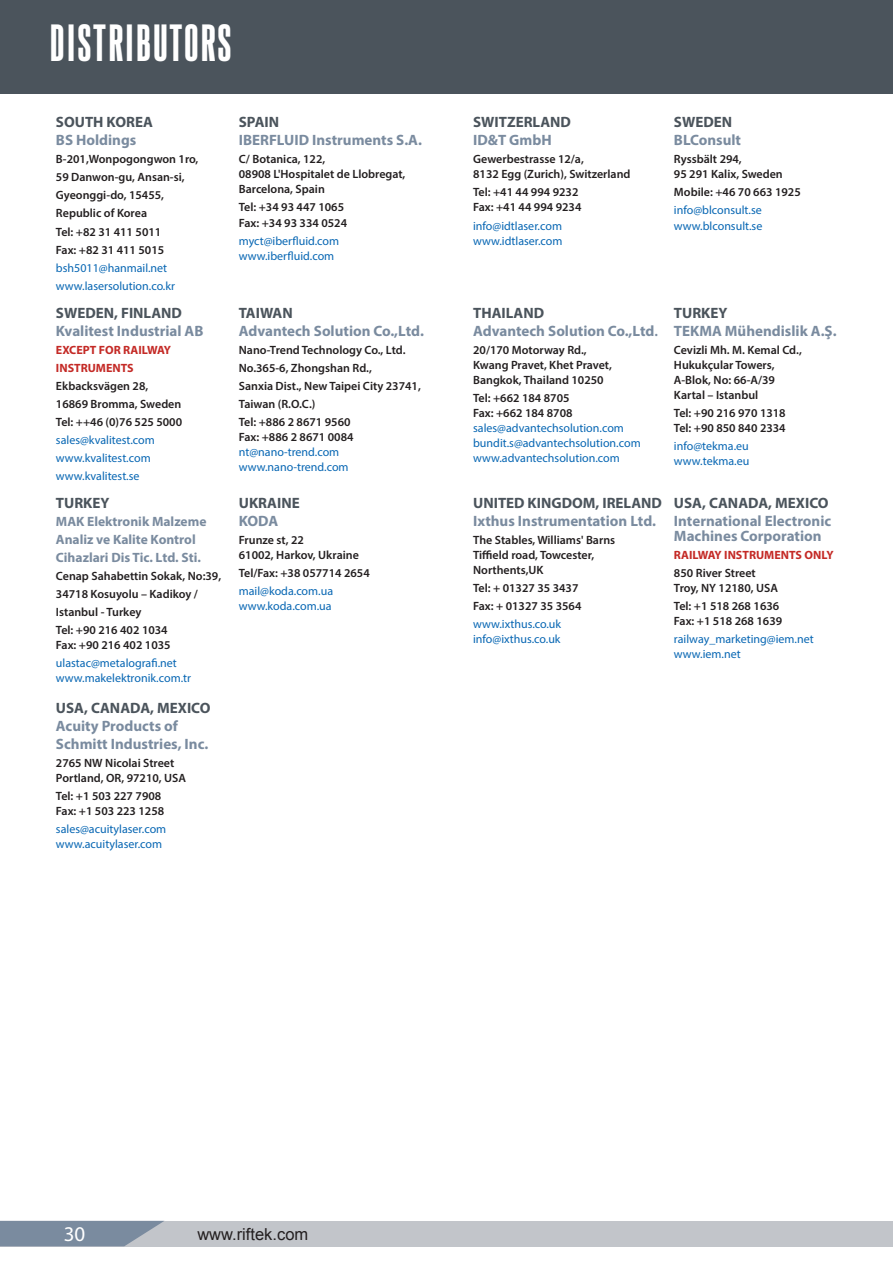
<style>
.page{position:relative;width:893px;height:1263px;background:#fff}
.page>*{position:absolute;margin:0;border:0;box-sizing:border-box;transform-origin:0 0}
.HEADERS{font:45px "Steelfish Eb";letter-spacing:.05em;color:#fff}
.t1{font:21px "Myriad Pro";color:#fff}
.t2{font:16.5px "Arial";color:#231f20}
.REPs{font:700 15px/15px "Myriad Pro";color:#7a8b9f}
.REPs-2{font:700 15px "Myriad Pro";color:#4b545c}
.REPs-3{font:700 13.5px/18px "Myriad Pro";color:#7a8b9f}
.REPs-4{font:600 12px/18px "Myriad Pro";color:#231f20}
.REPs-5{font:12px "Myriad Pro";color:#0766b3}
.t3{font:700 12px/18px "Myriad Pro";color:#c42a26}
.s1{font-weight:600}
</style>
<div class="page">
<div style="left:0;top:1221px;width:893px;height:25px;background:#c2c5ca"></div>
<svg style="left:0;top:1221px;width:164px;height:25px;background:#8291a4"></svg>
<div style="left:0;top:0;width:893px;height:94px;background:#4b545c"></div>
<p class="HEADERS" style="left:50px;top:10px;width:183px">DISTRIBUTORS</p>
<p class="REPs-2" style="left:56px;top:113px;width:98px">SOUTH KOREA</p>
<p class="REPs" style="left:56px;top:132px;width:82px">BS Holdings</p>
<p class="REPs-4" style="left:56px;top:150px;width:144px">B-201,Wonpogongwon 1ro,</p>
<p class="REPs-4" style="left:56px;top:168px;width:130px">59 Danwon-gu, Ansan-si,<br>Gyeonggi-do, 15455,<br>Republic of Korea</p>
<p class="REPs-4" style="left:56px;top:222px;width:107px">Tel: +82 31 411 5011</p>
<p class="REPs-4" style="left:56px;top:240px;width:110px">Fax: +82 31 411 5015</p>
<p class="REPs-5" style="left:56px;top:260px;width:113px">bsh5011@hanmail.net</p>
<p class="REPs-5" style="left:56px;top:278px;width:121px">www.lasersolution.co.kr</p>
<p class="REPs-2" style="left:56px;top:303px;width:128px">SWEDEN, FINLAND</p>
<p class="REPs" style="left:56px;top:323px;width:149px">Kvalitest Industrial AB</p>
<p class="t3" style="left:56px;top:340px;width:117px">EXCEPT FOR RAILWAY<br>INSTRUMENTS</p>
<p class="REPs-4" style="left:56px;top:376px;width:94px">Ekbacksvägen 28,</p>
<p class="REPs-4" style="left:56px;top:394px;width:127px">16869 Bromma, Sweden</p>
<p class="REPs-4" style="left:56px;top:412px;width:128px">Tel: ++46 (0)76 525 5000</p>
<p class="REPs-5" style="left:56px;top:432px;width:100px">sales@kvalitest.com</p>
<p class="REPs-5" style="left:56px;top:450px;width:96px">www.kvalitest.com</p>
<p class="REPs-5" style="left:56px;top:468px;width:85px">www.kvalitest.se</p>
<p class="REPs-2" style="left:56px;top:493px;width:55px">TURKEY</p>
<p class="REPs-3" style="left:56px;top:512px;width:152px">MAK Elektronik Malzeme<br>Analiz ve Kalite Kontrol<br>Cihazlari Dis Tic. Ltd. Sti.</p>
<p class="REPs-4" style="left:56px;top:567px;width:167px">Cenap Sahabettin Sokak, No:39,<br>34718 Kosuyolu – Kadikoy /<br>Istanbul - Turkey<br>Tel: +90 216 402 1034</p>
<p class="REPs-4" style="left:56px;top:636px;width:116px">Fax: +90 216 402 1035</p>
<p class="REPs-5" style="left:56px;top:656px;width:122px">ulastac@metalografi.net</p>
<p class="REPs-5" style="left:56px;top:671px;width:137px">www.makelektronik.com.tr</p>
<p class="REPs-2" style="left:56px;top:698px;width:156px">USA, CANADA, MEXICO</p>
<p class="REPs" style="left:56px;top:717px;width:154px;line-height:18px">Acuity Products of<br>Schmitt Industries, Inc.</p>
<p class="REPs-4" style="left:56px;top:754px;width:120px">2765 NW Nicolai Street</p>
<p class="REPs-4" style="left:56px;top:769px;width:132px">Portland, OR, 97210, USA</p>
<p class="REPs-4" style="left:56px;top:787px;width:107px">Tel: +1 503 227 7908</p>
<p class="REPs-4" style="left:56px;top:802px;width:110px">Fax: +1 503 223 1258</p>
<p class="REPs-5" style="left:56px;top:822px;width:112px">sales@acuitylaser.com</p>
<p class="REPs-5" style="left:56px;top:837px;width:108px">www.acuitylaser.com</p>
<p class="REPs-2" style="left:239px;top:113px;width:42px">SPAIN</p>
<p class="REPs" style="left:239px;top:132px;width:185px">IBERFLUID Instruments S.A.</p>
<p class="REPs-4" style="left:239px;top:150px;width:88px">C/ Botanica, 122,</p>
<p class="REPs-4" style="left:239px;top:165px;width:168px">08908 L'Hospitalet de Llobregat,</p>
<p class="REPs-4" style="left:239px;top:180px;width:88px">Barcelona, Spain</p>
<p class="REPs-4" style="left:239px;top:198px;width:107px">Tel: +34 93 447 1065</p>
<p class="REPs-4" style="left:239px;top:213px;width:110px">Fax: +34 93 334 0524</p>
<p class="REPs-5" style="left:239px;top:233px;width:102px">myct@iberfluid.com</p>
<p class="REPs-5" style="left:239px;top:248px;width:97px">www.iberfluid.com</p>
<p class="REPs-2" style="left:239px;top:303px;width:55px">TAIWAN</p>
<p class="REPs" style="left:239px;top:323px;width:187px">Advantech Solution Co.,Ltd.</p>
<p class="REPs-4" style="left:239px;top:340px;width:168px">Nano-Trend Technology Co., Ltd.</p>
<p class="REPs-4" style="left:239px;top:358px;width:135px">No.365-6, Zhongshan Rd.,</p>
<p class="REPs-4" style="left:239px;top:376px;width:184px">Sanxia Dist., New Taipei City 23741,</p>
<p class="REPs-4" style="left:239px;top:394px;width:113px">Taiwan (R.O.C.)<br>Tel: +886 2 8671 9560</p>
<p class="REPs-4" style="left:239px;top:427px;width:116px">Fax: +886 2 8671 0084</p>
<p class="REPs-5" style="left:239px;top:444px;width:102px">nt@nano-trend.com</p>
<p class="REPs-5" style="left:239px;top:459px;width:111px">www.nano-trend.com</p>
<p class="REPs-2" style="left:239px;top:493px;width:62px">UKRAINE</p>
<p class="REPs" style="left:239px;top:513px;width:41px">KODA</p>
<p class="REPs-4" style="left:239px;top:531px;width:67px">Frunze st, 22</p>
<p class="REPs-4" style="left:239px;top:546px;width:122px">61002, Harkov, Ukraine</p>
<p class="REPs-4" style="left:239px;top:564px;width:132px">Tel/Fax: +38 057714 2654</p>
<p class="REPs-5" style="left:239px;top:584px;width:96px">mail@koda.com.ua</p>
<p class="REPs-5" style="left:239px;top:599px;width:94px">www.koda.com.ua</p>
<p class="REPs-2" style="left:473px;top:113px;width:99px">SWITZERLAND</p>
<p class="REPs" style="left:473px;top:132px;width:80px">ID&amp;T GmbH</p>
<p class="REPs-4" style="left:473px;top:150px;width:112px">Gewerbestrasse 12/a,</p>
<p class="REPs-4" style="left:473px;top:165px;width:159px">8132 Egg (Zurich), Switzerland</p>
<p class="REPs-4" style="left:473px;top:183px;width:107px">Tel: +41 44 994 9232</p>
<p class="REPs-4" style="left:473px;top:198px;width:110px">Fax: +41 44 994 9234</p>
<p class="REPs-5" style="left:473px;top:218px;width:90px">info@idtlaser.com</p>
<p class="REPs-5" style="left:473px;top:233px;width:91px">www.idtlaser.com</p>
<p class="REPs-2" style="left:674px;top:113px;width:60px">SWEDEN</p>
<p class="REPs" style="left:674px;top:132px;width:69px">BLConsult</p>
<p class="REPs-4" style="left:674px;top:150px;width:69px">Ryssbält 294,</p>
<p class="REPs-4" style="left:674px;top:165px;width:110px">95 291 Kalix, Sweden</p>
<p class="REPs-4" style="left:674px;top:183px;width:128px">Mobile: +46 70 663 1925</p>
<p class="REPs-5" style="left:674px;top:203px;width:89px">info@blconsult.se</p>
<p class="REPs-5" style="left:674px;top:218px;width:90px">www.blconsult.se</p>
<p class="REPs-2" style="left:473px;top:303px;width:73px">THAILAND</p>
<p class="REPs" style="left:473px;top:323px;width:186px">Advantech Solution Co.,Ltd<span class="s1">.</span></p>
<p class="REPs-4" style="left:473px;top:340px;width:115px">20/170 Motorway Rd.,</p>
<p class="REPs-4" style="left:473px;top:355px;width:140px">Kwang Pravet, Khet Pravet,</p>
<p class="REPs-4" style="left:473px;top:370px;width:132px">Bangkok, Thailand 10250</p>
<p class="REPs-4" style="left:473px;top:388px;width:98px">Tel: +662 184 8705</p>
<p class="REPs-4" style="left:473px;top:403px;width:101px">Fax: +662 184 8708</p>
<p class="REPs-5" style="left:473px;top:420px;width:152px">sales@advantechsolution.com</p>
<p class="REPs-5" style="left:473px;top:435px;width:169px">bundit.s@advantechsolution.com</p>
<p class="REPs-5" style="left:473px;top:450px;width:148px">www.advantechsolution.com</p>
<p class="REPs-2" style="left:674px;top:303px;width:55px">TURKEY</p>
<p class="REPs" style="left:674px;top:323px;width:164px">TEKMA Mühendislik A.Ş.</p>
<p class="REPs-4" style="left:674px;top:340px;width:129px">Cevizli Mh. M. Kemal Cd.,</p>
<p class="REPs-4" style="left:674px;top:355px;width:102px">Hukukçular Towers,</p>
<p class="REPs-4" style="left:674px;top:370px;width:102px">A-Blok, No: 66-A/39</p>
<p class="REPs-4" style="left:674px;top:385px;width:86px">Kartal – Istanbul</p>
<p class="REPs-4" style="left:674px;top:403px;width:113px">Tel: +90 216 970 1318</p>
<p class="REPs-4" style="left:674px;top:418px;width:113px">Tel: +90 850 840 2334</p>
<p class="REPs-5" style="left:674px;top:438px;width:76px">info@tekma.eu</p>
<p class="REPs-5" style="left:674px;top:453px;width:77px">www.tekma.eu</p>
<p class="REPs-2" style="left:473px;top:493px;width:190px">UNITED KINGDOM, IRELAND</p>
<p class="REPs" style="left:473px;top:513px;width:184px">Ixthus Instrumentation Ltd.</p>
<p class="REPs-4" style="left:473px;top:531px;width:144px">The Stables, Williams' Barns</p>
<p class="REPs-4" style="left:473px;top:546px;width:123px">Tiffield road, Towcester,</p>
<p class="REPs-4" style="left:473px;top:561px;width:72px">Northents,UK</p>
<p class="REPs-4" style="left:473px;top:579px;width:107px">Tel: + 01327 35 3437</p>
<p class="REPs-4" style="left:473px;top:597px;width:110px">Fax: + 01327 35 3564</p>
<p class="REPs-5" style="left:473px;top:617px;width:89px">www.ixthus.co.uk</p>
<p class="REPs-5" style="left:473px;top:632px;width:89px">info@ixthus.co.uk</p>
<p class="REPs-2" style="left:674px;top:493px;width:156px">USA, CANADA, MEXICO</p>
<p class="REPs" style="left:674px;top:513px;width:159px">International Electronic<br>Machines Corporation</p>
<p class="t3" style="left:674px;top:546px;width:161px">RAILWAY INSTRUMENTS ONLY</p>
<p class="REPs-4" style="left:674px;top:564px;width:83px">850 River Street</p>
<p class="REPs-4" style="left:674px;top:579px;width:105px">Troy, NY 12180, USA</p>
<p class="REPs-4" style="left:674px;top:597px;width:107px">Tel: +1 518 268 1636</p>
<p class="REPs-4" style="left:674px;top:612px;width:110px">Fax: +1 518 268 1639</p>
<p class="REPs-5" style="left:674px;top:632px;width:141px">railway_marketing@iem.net</p>
<p class="REPs-5" style="left:674px;top:647px;width:68px">www.iem.net</p>
<h2 class="t1" style="left:64px;top:1221px;width:23px">30</h2>
<h3 class="t2" style="left:197px;top:1223px;width:112px">www.riftek.com</h3>
</div>
